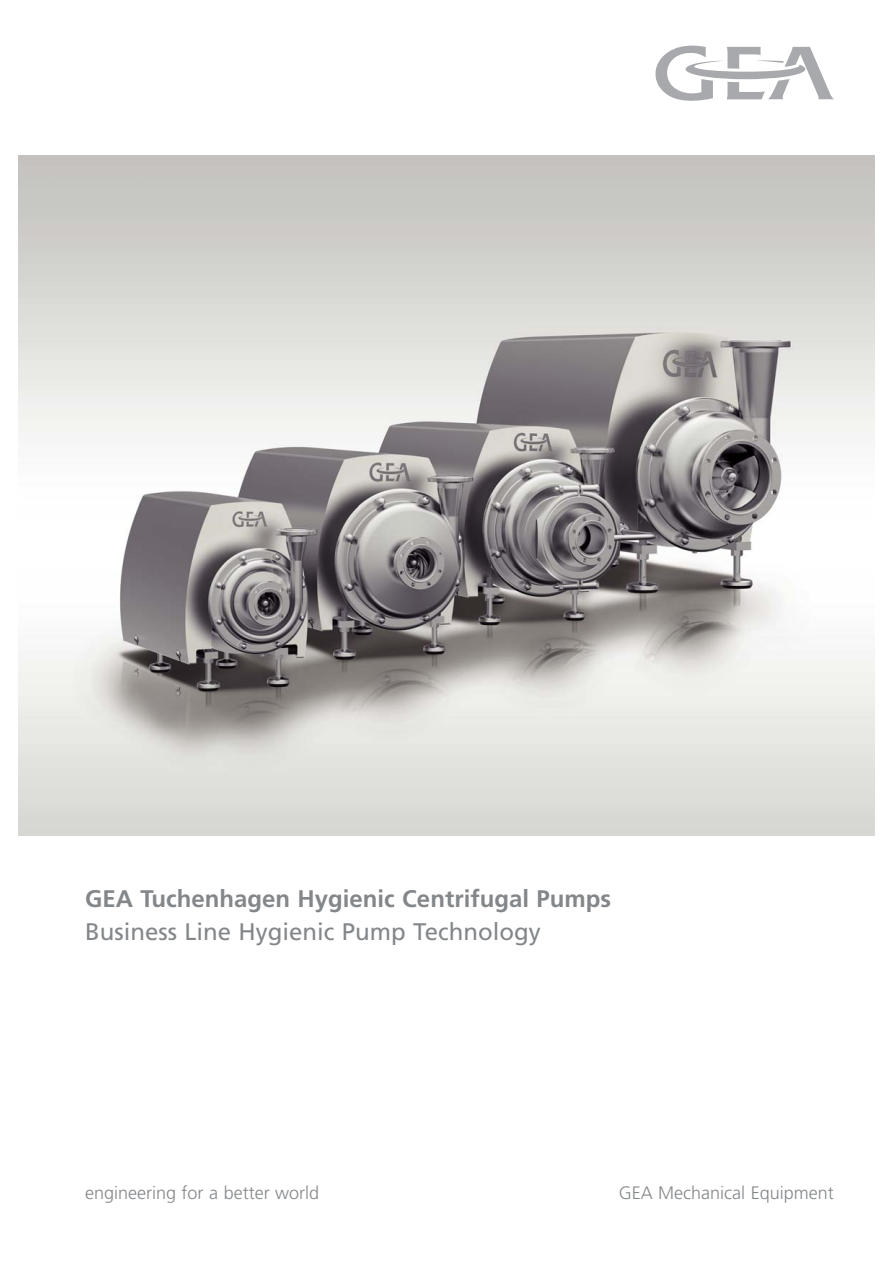
<style>
.page{position:relative;width:893px;height:1263px;background:#fff}
.page>*{position:absolute;margin:0;border:0;box-sizing:border-box;transform-origin:0 0}
.t1{font:700 24px "Frutiger";color:#84878a}
.t2{font:24px "Frutiger";color:#84878a}
.t3{font:300 18px "Frutiger";color:#84878a}
</style>
<div class="page">
<svg style="left:655px;top:45px;width:178px;height:56px"></svg>
<img style="left:18px;top:155px;width:856px;height:681px">
<h1 class="t1" style="left:85px;top:889px;width:527px">GEA Tuchenhagen Hygienic Centrifugal Pumps</h1>
<h1 class="t2" style="left:85px;top:922px;width:457px">Business Line Hygienic Pump Technology</h1>
<p class="t3" style="left:85px;top:1186px;width:235px">engineering for a better world</p>
<p class="t3" style="left:618px;top:1186px;width:216px">GEA Mechanical Equipment</p>
</div>
